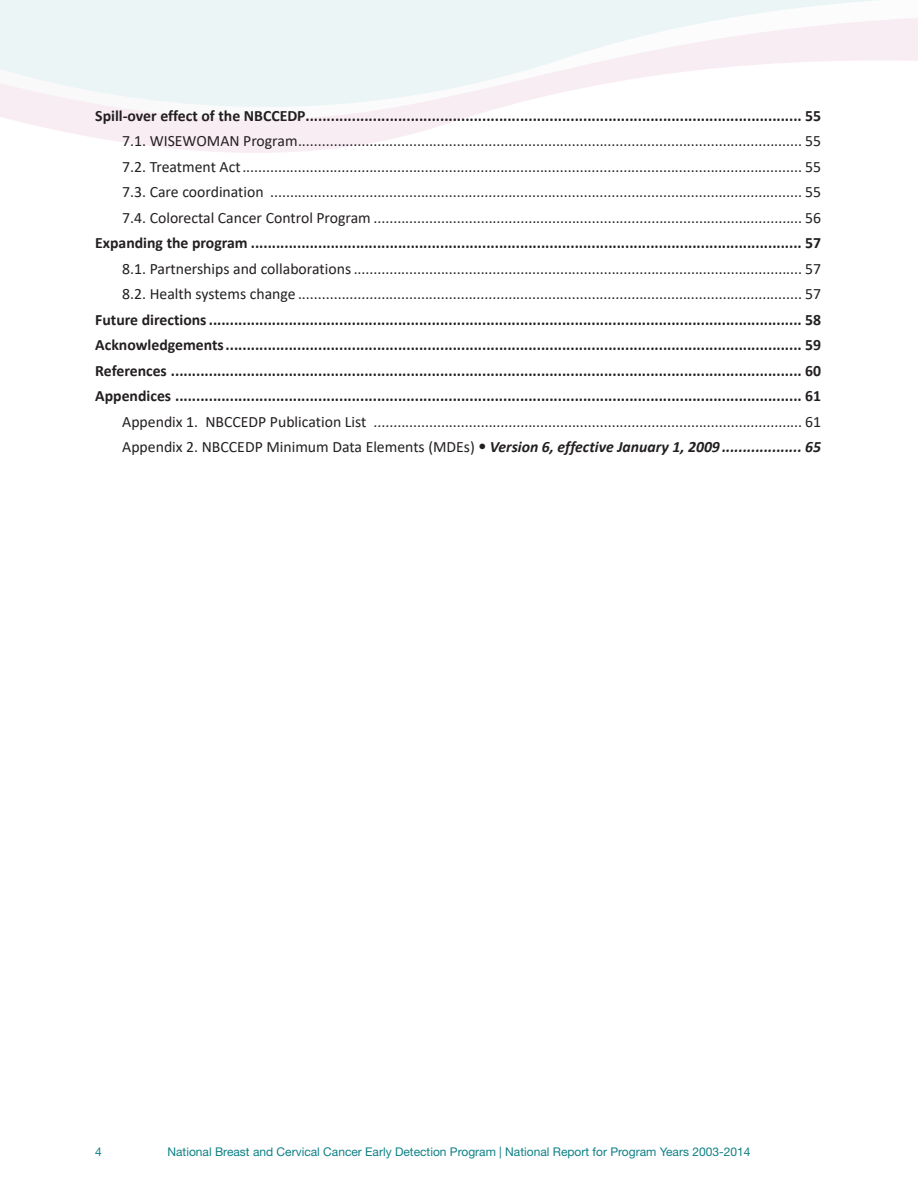
<style>
.page{position:relative;width:918px;height:1188px;background:#fff}
.page>*{position:absolute;margin:0;border:0;box-sizing:border-box;transform-origin:0 0}
.t1{font:15.75px "Calibri";color:#231f20}
.t2{font:700 15.75px "Calibri";color:#231f20}
.t3{font:italic 700 15.75px "Calibri";color:#231f20}
.t4{font:12px "Helvetica Neue LT Std";color:#0e8086}
.s1{font-weight:400;font-style:normal}
.s2{font-family:"Helvetica Neue LT Std";font-weight:400;font-style:normal;font-stretch:condensed}
</style>
<div class="page">
<svg style="left:0;top:0;width:918px;height:153px"></svg>
<p class="t2" style="left:95px;top:104px;width:728px">Spill-over effect of the NBCCEDP...................................................................................................................... 55</p>
<p class="t1" style="left:122px;top:130px;width:701px">7.1. WISEWOMAN Program............................................................................................................................... 55</p>
<p class="t1" style="left:122px;top:155px;width:701px">7.2. Treatment Act............................................................................................................................................. 55</p>
<p class="t1" style="left:122px;top:181px;width:701px">7.3. Care coordination ...................................................................................................................................... 55</p>
<p class="t1" style="left:122px;top:206px;width:701px">7.4. Colorectal Cancer Control Program ............................................................................................................ 56</p>
<p class="t2" style="left:95px;top:232px;width:727px">Expanding the program ................................................................................................................................... 57</p>
<p class="t1" style="left:122px;top:257px;width:701px">8.1. Partnerships and collaborations ................................................................................................................. 57</p>
<p class="t1" style="left:122px;top:283px;width:701px">8.2. Health systems change ............................................................................................................................... 57</p>
<p class="t2" style="left:95px;top:308px;width:727px">Future directions............................................................................................................................................. 58</p>
<p class="t2" style="left:95px;top:334px;width:727px">Acknowledgements......................................................................................................................................... 59</p>
<p class="t2" style="left:95px;top:359px;width:727px">References ...................................................................................................................................................... 60</p>
<p class="t2" style="left:95px;top:385px;width:727px">Appendices ..................................................................................................................................................... 61</p>
<p class="t1" style="left:122px;top:410px;width:701px">Appendix 1. NBCCEDP Publication List ............................................................................................................ 61</p>
<p class="t3" style="left:122px;top:436px;width:701px"><span class="s1">Appendix 2. NBCCEDP Minimum Data Elements (MDEs)</span> <span class="s2">•</span> Version 6, effective January 1, 2009 ................... 65</p>
<p class="t4" style="left:95px;top:1144px;width:8px">4</p>
<p class="t4" style="left:168px;top:1144px;width:584px">National Breast and Cervical Cancer Early Detection Program | National Report for Program Years 2003-2014</p>
</div>
